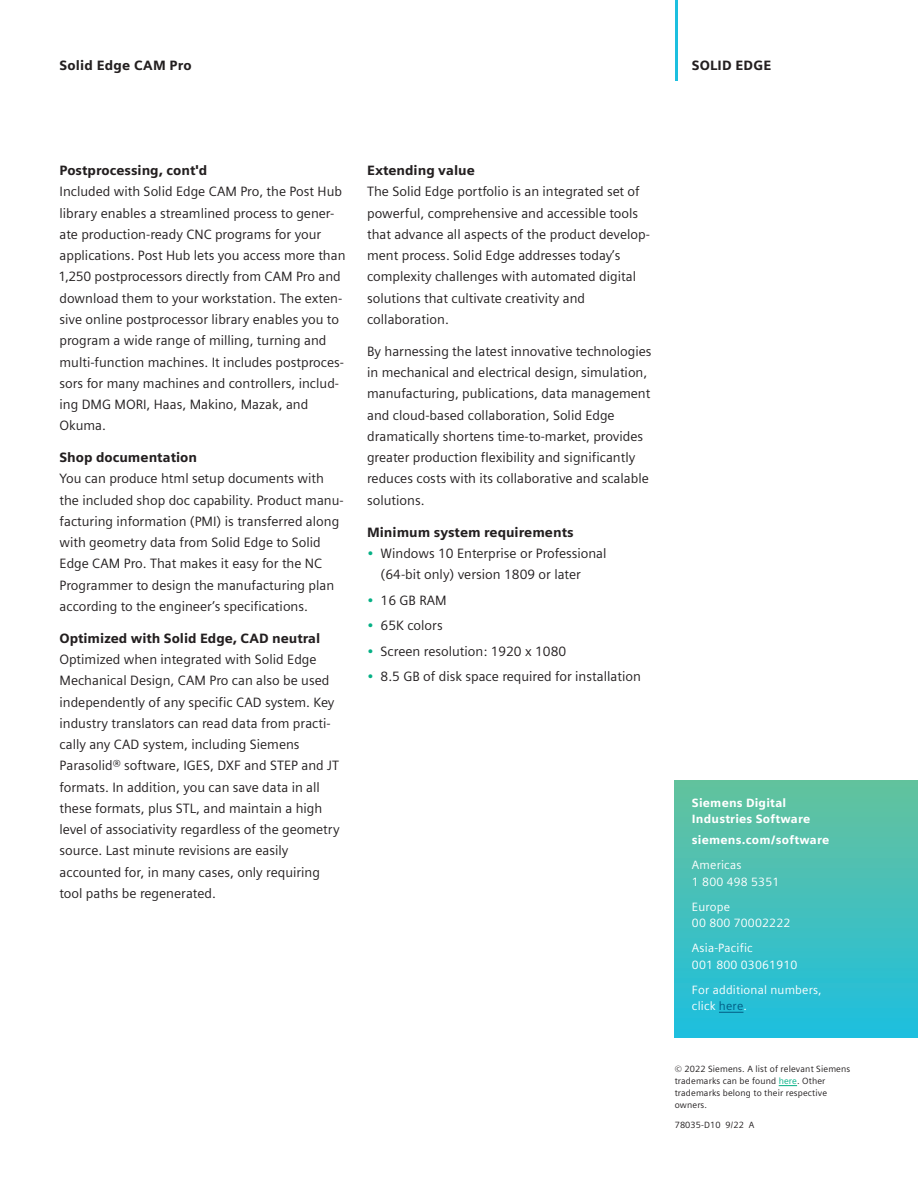
<style>
.page{position:relative;width:918px;height:1188px;background:#fff}
.page>*{position:absolute;margin:0;border:0;box-sizing:border-box;transform-origin:0 0}
.Body_Copy_9pt_5mm{font:13.5px/21.3px "Siemens Sans";color:#231f20}
.Subhead__9pt_5mm{font:900 13.5px "Siemens Sans";color:#231f20}
.Contact_Text{font:12px/16.5px "Siemens Sans Global";letter-spacing:.015em;color:#fff}
.Contact_Heading_Text{font:900 12px/16.5px "Siemens Sans";letter-spacing:.015em;color:#fff}
.LEGAL_TEXT{font:9px/12px "Siemens Sans Global";letter-spacing:.015em;color:#231f20}
.s1{color:#05b085}
.s2{color:#015c83}
</style>
<div class="page">
<svg style="left:779px;top:1085px;width:18px;height:1px"></svg>
<div style="left:675px;top:781px;width:243px;height:256px;background:linear-gradient(to bottom,#66c29c,#1ebfde)"></div>
<svg style="left:719px;top:1012px;width:24px;height:1px"></svg>
<hr style="left:675px;top:0;width:3px;height:81px;background:#1cbfdf">
<p class="Subhead__9pt_5mm" style="left:60px;top:58px;width:134px">Solid Edge CAM Pro</p>
<p class="Subhead__9pt_5mm" style="left:692px;top:57px;width:81px">SOLID EDGE</p>
<p class="Subhead__9pt_5mm" style="left:60px;top:162px;width:149px">Postprocessing, cont'd</p>
<p class="Body_Copy_9pt_5mm" style="left:60px;top:181px;width:288px">Included with Solid Edge CAM Pro, the Post Hub library enables a streamlined process to gener&shy;ate production-ready CNC programs for your applications. Post Hub lets you access more than 1,250 postprocessors directly from CAM Pro and download them to your workstation. The exten&shy;sive online postprocessor library enables you to program a wide range of milling, turning and multi-function machines. It includes postproces&shy;sors for many machines and controllers, includ&shy;ing DMG MORI, Haas, Makino, Mazak, and Okuma.</p>
<p class="Subhead__9pt_5mm" style="left:60px;top:449px;width:139px">Shop documentation</p>
<p class="Body_Copy_9pt_5mm" style="left:60px;top:468px;width:286px">You can produce html setup documents with the included shop doc capability. Product manu&shy;facturing information (PMI) is transferred along with geometry data from Solid Edge to Solid Edge CAM Pro. That makes it easy for the NC Programmer to design the manufacturing plan according to the engineer’s specifications.</p>
<p class="Subhead__9pt_5mm" style="left:60px;top:630px;width:262px">Optimized with Solid Edge, CAD neutral</p>
<p class="Body_Copy_9pt_5mm" style="left:60px;top:649px;width:282px">Optimized when integrated with Solid Edge Mechanical Design, CAM Pro can also be used independently of any specific CAD system. Key industry translators can read data from practi&shy;cally any CAD system, including Siemens Parasolid® software, IGES, DXF and STEP and JT formats. In addition, you can save data in all these formats, plus STL, and maintain a high level of associativity regardless of the geometry source. Last minute revisions are easily accounted for, in many cases, only requiring tool paths be regenerated.</p>
<p class="Subhead__9pt_5mm" style="left:367px;top:162px;width:109px">Extending value</p>
<p class="Body_Copy_9pt_5mm" style="left:367px;top:181px;width:284px">The Solid Edge portfolio is an integrated set of powerful, comprehensive and accessible tools that advance all aspects of the product develop&shy;ment process. Solid Edge addresses today’s complexity challenges with automated digital solutions that cultivate creativity and collaboration.</p>
<p class="Body_Copy_9pt_5mm" style="left:367px;top:341px;width:286px">By harnessing the latest innovative technologies in mechanical and electrical design, simulation, manufacturing, publications, data management and cloud-based collaboration, Solid Edge dramatically shortens time-to-market, provides greater production flexibility and significantly reduces costs with its collaborative and scalable solutions.</p>
<p class="Subhead__9pt_5mm" style="left:367px;top:524px;width:208px">Minimum system requirements</p>
<p class="Body_Copy_9pt_5mm" style="left:381px;top:543px;width:228px;text-indent:-14px"><span class="s1">•</span> Windows 10 Enterprise or Professional (64-bit only) version 1809 or later</p>
<p class="Body_Copy_9pt_5mm" style="left:367px;top:589px;width:81px"><span class="s1">•</span> 16 GB RAM</p>
<p class="Body_Copy_9pt_5mm" style="left:367px;top:615px;width:77px"><span class="s1">•</span> 65K colors</p>
<p class="Body_Copy_9pt_5mm" style="left:367px;top:640px;width:201px"><span class="s1">•</span> Screen resolution: 1920 x 1080</p>
<p class="Body_Copy_9pt_5mm" style="left:367px;top:666px;width:275px"><span class="s1">•</span> 8.5 GB of disk space required for installation</p>
<p class="Contact_Heading_Text" style="left:692px;top:794px;width:120px">Siemens Digital<br>Industries Software</p>
<p class="Contact_Heading_Text" style="left:692px;top:832px;width:139px">siemens.com/software</p>
<p class="Contact_Text" style="left:692px;top:857px;width:89px">Americas<br>1 800 498 5351</p>
<p class="Contact_Text" style="left:692px;top:898px;width:100px">Europe<br>00 800 70002222</p>
<p class="Contact_Text" style="left:692px;top:940px;width:107px">Asia-Pacific<br>001 800 03061910</p>
<p class="Contact_Text" style="left:692px;top:981px;width:131px">For additional numbers, click <span class="s2">here</span>.</p>
<p class="LEGAL_TEXT" style="left:675px;top:1063px;width:177px">© 2022 Siemens. A list of relevant Siemens trademarks can be found <span class="s1">here</span>. Other trademarks belong to their respective owners.</p>
<p class="LEGAL_TEXT" style="left:675px;top:1119px;width:81px">78035-D10 9/22 A</p>
</div>
